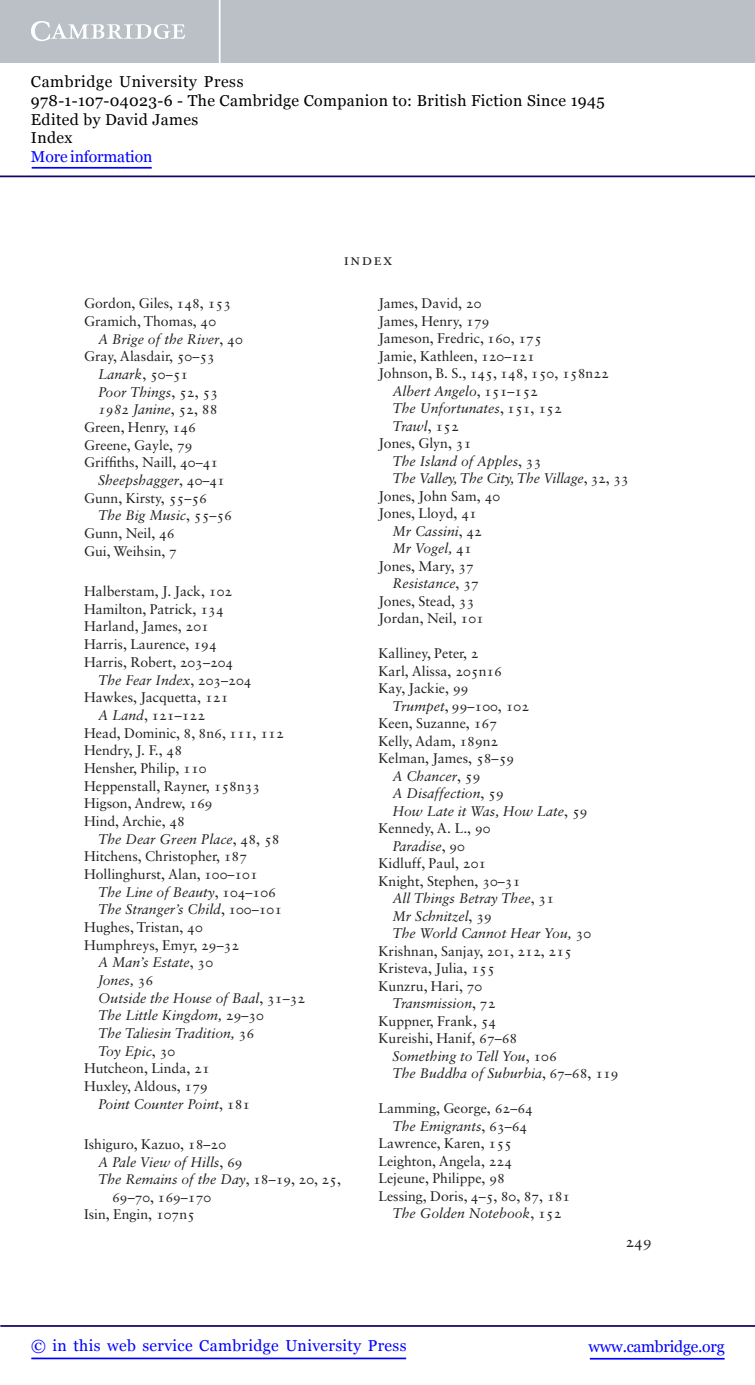
<style>
.page{position:relative;width:755px;height:1385px;background:#fff}
.page>*{position:absolute;margin:0;border:0;box-sizing:border-box;transform-origin:0 0}
.t1{font:15.75px/18.6px "Georgia";letter-spacing:.025em;color:#000}
.t2{font:15.75px "Georgia";letter-spacing:.025em;color:#00f}
.t3{font:15.75px "Georgia";letter-spacing:-.015em;color:#00f}
.t4{font:15.75px "Georgia";letter-spacing:-.01em;color:#00f}
.t5{font:15.75px "Sabon LT Std";letter-spacing:.1em;color:#231f20}
.t6{font:14px/17.5px "Sabon LT Std";color:#231f20}
.t7{font:italic 14px "Sabon LT Std";color:#231f20}
.s1{font-style:normal}
.s2{font-style:italic}
</style>
<div class="page">
<hr style="left:589px;top:1358px;width:135px;height:1px;background:#00f">
<hr style="left:0;top:1325px;width:754px;height:2px;background:#150666">
<hr style="left:31px;top:1357px;width:375px;height:2px;background:#00f">
<div style="left:0;top:0;width:754px;height:63px;background:#bac0c6"></div>
<svg style="left:31px;top:21px;width:154px;height:20px"></svg>
<hr style="left:219px;top:0;width:1px;height:63px;background:#fff">
<hr style="left:0;top:175px;width:754px;height:2px;background:#150666">
<hr style="left:32px;top:167px;width:120px;height:2px;background:#00f">
<p class="t1" style="left:31px;top:73px;width:575px">Cambridge University Press<br>978-1-107-04023-6 - The Cambridge Companion to: British Fiction Since 1945<br>Edited by David James<br>Index</p>
<p class="t4" style="left:31px;top:147px;width:123px">More information</p>
<p class="t5" style="left:343px;top:253px;width:50px">Index</p>
<p class="t6" style="left:84px;top:296px;width:148px">Gordon, Giles, 148, 153<br>Gramich, Thomas, 40</p>
<p class="t7" style="left:98px;top:333px;width:146px">A Brige of the River <span class="s1">, 40</span></p>
<p class="t6" style="left:84px;top:349px;width:132px">Gray, Alasdair, 50–53</p>
<p class="t7" style="left:98px;top:368px;width:92px">Lanark <span class="s1">, 50–51</span></p>
<p class="t7" style="left:98px;top:386px;width:121px">Poor Things <span class="s1">, 52, 53</span></p>
<p class="t7" style="left:98px;top:404px;width:121px">1982 Janine <span class="s1">, 52, 88</span></p>
<p class="t6" style="left:84px;top:420px;width:113px">Green, Henry, 146</p>
<p class="t6" style="left:84px;top:437px;width:110px">Greene, Gayle, 79</p>
<p class="t6" style="left:84px;top:455px;width:136px">Griffiths, Naill, 40–41</p>
<p class="t7" style="left:98px;top:474px;width:128px">Sheepshagger <span class="s1">, 40–41</span></p>
<p class="t6" style="left:84px;top:490px;width:124px">Gunn, Kirsty, 55–56</p>
<p class="t7" style="left:98px;top:510px;width:135px">The Big Music <span class="s1">, 55–56</span></p>
<p class="t6" style="left:84px;top:526px;width:92px">Gunn, Neil, 46</p>
<p class="t6" style="left:84px;top:543px;width:94px">Gui, Weihsin, 7</p>
<p class="t6" style="left:84px;top:584px;width:149px">Halberstam, J. Jack, 102</p>
<p class="t6" style="left:84px;top:601px;width:141px">Hamilton, Patrick, 134</p>
<p class="t6" style="left:84px;top:619px;width:126px">Harland, James, 201</p>
<p class="t6" style="left:84px;top:637px;width:134px">Harris, Laurence, 194</p>
<p class="t6" style="left:84px;top:654px;width:151px">Harris, Robert, 203–204</p>
<p class="t7" style="left:98px;top:674px;width:155px">The Fear Index<span class="s1">, 203–204</span></p>
<p class="t6" style="left:84px;top:690px;width:146px">Hawkes, Jacquetta, 121</p>
<p class="t6" style="left:98px;top:707px;width:108px"><span class="s2">A Land</span>, 121–122</p>
<p class="t6" style="left:84px;top:725px;width:201px">Head, Dominic, 8 , 8n6 , 111, 112</p>
<p class="t6" style="left:84px;top:743px;width:100px">Hendry, J. F., 48</p>
<p class="t6" style="left:84px;top:760px;width:124px">Hensher, Philip, 110</p>
<p class="t6" style="left:84px;top:778px;width:178px">Heppenstall, Rayner, 158n33</p>
<p class="t6" style="left:84px;top:796px;width:130px">Higson, Andrew, 169</p>
<p class="t6" style="left:84px;top:813px;width:102px">Hind, Archie, 48</p>
<p class="t7" style="left:98px;top:833px;width:183px">The Dear Green Place <span class="s1">, 48, 58</span></p>
<p class="t6" style="left:84px;top:849px;width:164px">Hitchens, Christopher, 187</p>
<p class="t6" style="left:84px;top:867px;width:175px">Hollinghurst, Alan, 100–101</p>
<p class="t7" style="left:98px;top:886px;width:179px">The Line of Beauty<span class="s1">, 104–106</span></p>
<p class="t7" style="left:98px;top:904px;width:185px">The Stranger’s Child<span class="s1">, 100–101</span></p>
<p class="t6" style="left:84px;top:920px;width:120px">Hughes, Tristan, 40</p>
<p class="t6" style="left:84px;top:937px;width:157px">Humphreys, Emyr, 29–32</p>
<p class="t7" style="left:98px;top:957px;width:116px">A Man’s Estate <span class="s1">, 30</span></p>
<p class="t7" style="left:98px;top:974px;width:57px">Jones, <span class="s1">36</span></p>
<p class="t7" style="left:98px;top:992px;width:208px">Outside the House of Baal <span class="s1">, 31–32</span></p>
<p class="t7" style="left:98px;top:1010px;width:167px">The Little Kingdom, <span class="s1">29–30</span></p>
<p class="t7" style="left:98px;top:1027px;width:158px">The Taliesin Tradition, <span class="s1">36</span></p>
<p class="t7" style="left:98px;top:1045px;width:79px">Toy Epic <span class="s1">, 30</span></p>
<p class="t6" style="left:84px;top:1061px;width:127px">Hutcheon, Linda, 21</p>
<p class="t6" style="left:84px;top:1079px;width:125px">Huxley, Aldous, 179</p>
<p class="t7" style="left:98px;top:1098px;width:153px">Point Counter Point <span class="s1">, 181</span></p>
<p class="t6" style="left:84px;top:1137px;width:143px">Ishiguro, Kazuo, 18–20</p>
<p class="t7" style="left:98px;top:1156px;width:146px">A Pale View of Hills <span class="s1">, 69</span></p>
<p class="t7" style="left:98px;top:1173px;width:244px">The Remains of the Day<span class="s1">, 18–19 , 20 , 25 ,</span></p>
<p class="t6" style="left:112px;top:1189px;width:101px">69–70 , 169–170</p>
<p class="t6" style="left:84px;top:1207px;width:112px">Isin, Engin, 107n5</p>
<p class="t6" style="left:378px;top:296px;width:104px">James, David, 20</p>
<p class="t6" style="left:378px;top:313px;width:112px">James, Henry, 179</p>
<p class="t6" style="left:378px;top:331px;width:165px">Jameson, Fredric, 160, 175</p>
<p class="t6" style="left:378px;top:348px;width:158px">Jamie, Kathleen, 120–121</p>
<p class="t6" style="left:378px;top:366px;width:232px">Johnson, B. S., 145 , 148 , 150, 158n22</p>
<p class="t7" style="left:392px;top:385px;width:147px">Albert Angelo<span class="s1">, 151–152</span></p>
<p class="t7" style="left:392px;top:403px;width:171px">The Unfortunates<span class="s1">, 151, 152</span></p>
<p class="t7" style="left:392px;top:420px;width:68px">Trawl <span class="s1">, 152</span></p>
<p class="t6" style="left:378px;top:436px;width:94px">Jones, Glyn, 31</p>
<p class="t7" style="left:392px;top:455px;width:150px">The Island of Apples <span class="s1">, 33</span></p>
<p class="t7" style="left:392px;top:473px;width:238px">The Valley, The City, The Village<span class="s1">, 32 , 33</span></p>
<p class="t6" style="left:378px;top:488px;width:123px">Jones, John Sam, 40</p>
<p class="t6" style="left:378px;top:506px;width:100px">Jones, Lloyd, 41</p>
<p class="t7" style="left:392px;top:525px;width:91px">Mr Cassini <span class="s1">, 42</span></p>
<p class="t7" style="left:392px;top:543px;width:81px">Mr Vogel, <span class="s1">41</span></p>
<p class="t6" style="left:378px;top:558px;width:97px">Jones, Mary, 37</p>
<p class="t7" style="left:392px;top:578px;width:88px">Resistance <span class="s1">, 37</span></p>
<p class="t6" style="left:378px;top:593px;width:97px">Jones, Stead, 33</p>
<p class="t6" style="left:378px;top:611px;width:107px">Jordan, Neil, 101</p>
<p class="t6" style="left:378px;top:646px;width:125px">Kalliney, Peter, 2<br>Karl, Alissa, 205n16<br>Kay, Jackie, 99</p>
<p class="t6" style="left:392px;top:698px;width:138px"><span class="s2">Trumpet</span>, 99–100 , 102</p>
<p class="t6" style="left:378px;top:716px;width:120px">Keen, Suzanne, 167</p>
<p class="t6" style="left:378px;top:733px;width:121px">Kelly, Adam, 189n2</p>
<p class="t6" style="left:378px;top:751px;width:137px">Kelman, James, 58–59</p>
<p class="t7" style="left:392px;top:770px;width:89px">A Chancer <span class="s1">, 59</span></p>
<p class="t7" style="left:392px;top:788px;width:113px">A Disaffection <span class="s1">, 59</span></p>
<p class="t7" style="left:392px;top:805px;width:196px">How Late it Was, How Late <span class="s1">, 59</span></p>
<p class="t6" style="left:378px;top:821px;width:114px">Kennedy, A. L., 90</p>
<p class="t7" style="left:392px;top:840px;width:74px">Paradise <span class="s1">, 90</span></p>
<p class="t6" style="left:378px;top:856px;width:109px">Kidluff, Paul, 201</p>
<p class="t6" style="left:378px;top:873px;width:143px">Knight, Stephen, 30–31</p>
<p class="t7" style="left:392px;top:893px;width:163px">All Things Betray Thee <span class="s1">, 31</span></p>
<p class="t7" style="left:392px;top:910px;width:101px">Mr Schnitzel <span class="s1">, 39</span></p>
<p class="t7" style="left:392px;top:928px;width:200px">The World Cannot Hear You, <span class="s1">30</span></p>
<p class="t6" style="left:378px;top:943px;width:195px">Krishnan, Sanjay, 201 , 212, 215</p>
<p class="t6" style="left:378px;top:961px;width:118px">Kristeva, Julia, 155</p>
<p class="t6" style="left:378px;top:978px;width:105px">Kunzru, Hari, 70</p>
<p class="t7" style="left:392px;top:998px;width:104px">Transmission <span class="s1">, 72</span></p>
<p class="t6" style="left:378px;top:1013px;width:119px">Kuppner, Frank, 54</p>
<p class="t6" style="left:378px;top:1031px;width:140px">Kureishi, Hanif, 67–68</p>
<p class="t7" style="left:392px;top:1050px;width:166px">Something to Tell You <span class="s1">, 106</span></p>
<p class="t7" style="left:392px;top:1068px;width:227px">The Buddha of Suburbia<span class="s1">, 67–68 , 119</span></p>
<p class="t6" style="left:378px;top:1101px;width:156px">Lamming, George, 62– 64</p>
<p class="t7" style="left:392px;top:1120px;width:136px">The Emigrants <span class="s1">, 63–64</span></p>
<p class="t6" style="left:378px;top:1136px;width:135px">Lawrence, Karen, 155</p>
<p class="t6" style="left:378px;top:1153px;width:135px">Leighton, Angela, 224</p>
<p class="t6" style="left:378px;top:1171px;width:128px">Lejeune, Philippe, 98</p>
<p class="t6" style="left:378px;top:1188px;width:193px">Lessing, Doris, 4–5 , 80 , 87, 181</p>
<p class="t7" style="left:392px;top:1208px;width:170px">The Golden Notebook <span class="s1">, 152</span></p>
<p class="t5" style="left:625px;top:1235px;width:28px">249</p>
<p class="t2" style="left:31px;top:1336px;width:376px">© in this web service Cambridge University Press</p>
<p class="t3" style="left:588px;top:1336px;width:137px">www.cambridge.org</p>
</div>
